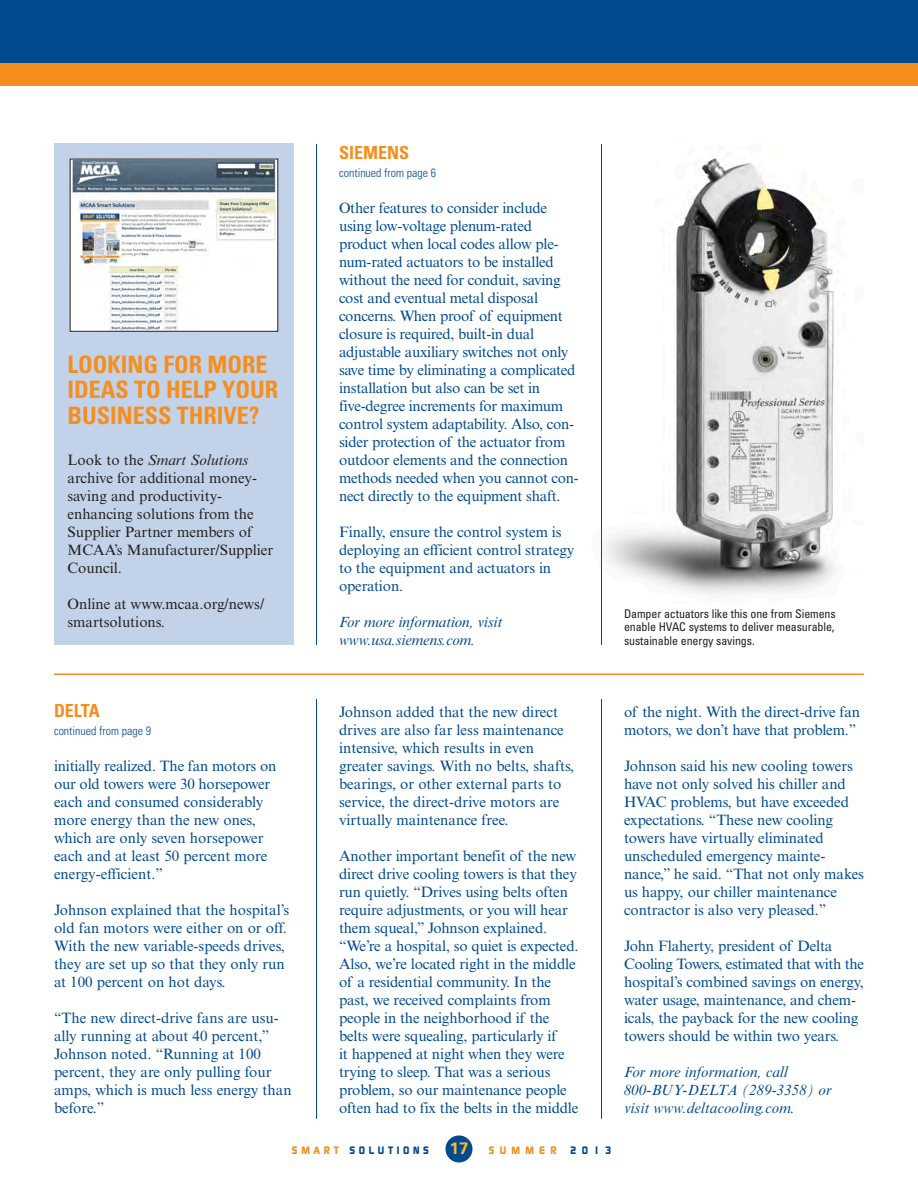
<style>
.page{position:relative;width:918px;height:1188px;background:#fff}
.page>*{position:absolute;margin:0;border:0;box-sizing:border-box;transform-origin:0 0}
.t1{font:700 condensed 24px/25.5px "Univers LT Std";color:#f68e1e}
.t2{font:700 condensed 18px "Univers LT Std";color:#f68e1e}
.t3{font:700 16.5px "Univers LT Std";color:#fdbb2e}
.Body_Text{font:15px/18px "Times New Roman MT Std";letter-spacing:-.01em;color:#004a8d}
.Body_Text-2{font:15px/18px "Times New Roman MT Std";color:#231f20}
.Body_Text_-_Italics{font:italic 15px/18px "Times New Roman MT Std";color:#004a8d}
.captions{font:condensed 12px/13.5px "Univers LT Std";letter-spacing:-.01em;color:#231f20;text-align:justify}
.t4{font:300 condensed 12px "Univers LT Std";color:#004a8d}
.t5{font:700 10.5px "Dicot";letter-spacing:.35em;color:#004a8d}
.t6{font:700 10.5px "Dicot";letter-spacing:.5em;color:#f68e1e}
.s1{font-style:italic}
.s2{color:#f68e1e}
</style>
<div class="page">
<div style="left:0;top:0;width:918px;height:63px;background:#004a8d"></div>
<div style="left:0;top:63px;width:918px;height:22px;background:#f68e1e"></div>
<div style="left:446px;top:1135px;width:26px;height:27px;background:#004a8d;border-radius:50%"></div>
<hr style="left:316px;top:144px;width:1px;height:501px;background:#004a8d">
<hr style="left:316px;top:699px;width:1px;height:420px;background:#004a8d">
<img style="left:602px;top:158px;width:233px;height:436px">
<hr style="left:601px;top:144px;width:1px;height:501px;background:#004a8d">
<hr style="left:601px;top:699px;width:1px;height:420px;background:#004a8d">
<hr style="left:54px;top:673px;width:810px;height:2px;background:#f68e1e">
<div style="left:54px;top:144px;width:240px;height:501px;background:#c2d3e9"></div>
<img style="left:72px;top:161px;width:204px;height:169px">
<p class="t1" style="left:68px;top:351px;width:212px">LOOKING FOR MORE<br>IDEAS TO HELP YOUR<br>BUSINESS THRIVE?</p>
<p class="Body_Text-2" style="left:68px;top:451px;width:207px">Look to the <span class="s1">Smart Solutions </span>archive for additional money&shy;saving and productivity&shy;enhancing solutions from the<br>Supplier Partner members of<br>MCAA’s Manufacturer/Supplier<br>Council.</p>
<p class="Body_Text-2" style="left:68px;top:595px;width:198px">Online at www.mcaa.org/news/ smartsolutions.</p>
<p class="t2" style="left:54px;top:700px;width:47px">DELTA</p>
<p class="t4" style="left:54px;top:724px;width:99px">continued from page 9</p>
<p class="Body_Text" style="left:54px;top:757px;width:224px">initially realized. The fan motors on our old towers were 30 horsepower each and consumed considerably more energy than the new ones, which are only seven horsepower each and at least 50 percent more energy-efficient.”</p>
<p class="Body_Text" style="left:54px;top:901px;width:237px">Johnson explained that the hospital’s old fan motors were either on or off.<br>With the new variable-speeds drives, they are set up so that they only run at 100 percent on hot days.</p>
<p class="Body_Text" style="left:54px;top:1009px;width:239px">“The new direct-drive fans are usu&shy;ally running at about 40 percent,”<br>Johnson noted. “Running at 100 percent, they are only pulling four amps, which is much less energy than before.”</p>
<p class="t2" style="left:339px;top:142px;width:72px">SIEMENS</p>
<p class="t4" style="left:339px;top:166px;width:99px">continued from page 6</p>
<p class="Body_Text" style="left:339px;top:199px;width:241px">Other features to consider include using low-voltage plenum-rated product when local codes allow ple&shy;num-rated actuators to be installed without the need for conduit, saving cost and eventual metal disposal concerns. When proof of equipment closure is required, built-in dual adjustable auxiliary switches not only save time by eliminating a complicated installation but also can be set in five-degree increments for maximum control system adaptability. Also, con&shy;sider protection of the actuator from outdoor elements and the connection methods needed when you cannot con&shy;nect directly to the equipment shaft.</p>
<p class="Body_Text" style="left:339px;top:523px;width:237px">Finally, ensure the control system is deploying an efficient control strategy to the equipment and actuators in operation.</p>
<p class="Body_Text_-_Italics" style="left:339px;top:613px;width:165px">For more information, visit www.usa.siemens.com.</p>
<p class="captions" style="left:624px;top:606px;width:213px">Damper actuators like this one from Siemens enable HVAC systems to deliver measurable, sustainable energy savings.</p>
<p class="Body_Text" style="left:339px;top:703px;width:237px">Johnson added that the new direct drives are also far less maintenance intensive, which results in even greater savings. With no belts, shafts, bearings, or other external parts to service, the direct-drive motors are virtually maintenance free.</p>
<p class="Body_Text" style="left:339px;top:847px;width:241px">Another important benefit of the new direct drive cooling towers is that they run quietly. “Drives using belts often require adjustments, or you will hear them squeal,” Johnson explained. “We’re a hospital, so quiet is expected.<br>Also, we’re located right in the middle of a residential community. In the past, we received complaints from people in the neighborhood if the belts were squealing, particularly if<br>it happened at night when they were trying to sleep. That was a serious problem, so our maintenance people often had to fix the belts in the middle</p>
<p class="Body_Text" style="left:624px;top:703px;width:238px">of the night. With the direct-drive fan motors, we don’t have that problem.”</p>
<p class="Body_Text" style="left:624px;top:757px;width:241px">Johnson said his new cooling towers have not only solved his chiller and HVAC problems, but have exceeded expectations. “These new cooling towers have virtually eliminated unscheduled emergency mainte&shy;nance,” he said. “That not only makes us happy, our chiller maintenance contractor is also very pleased.”</p>
<p class="Body_Text" style="left:624px;top:937px;width:241px">John Flaherty, president of Delta Cooling Towers, estimated that with the hospital’s combined savings on energy, water usage, maintenance, and chem&shy;icals, the payback for the new cooling towers should be within two years.</p>
<p class="Body_Text_-_Italics" style="left:624px;top:1063px;width:209px">For more information, call<br>800-BUY-DELTA (289-3358) or visit www.deltacooling.com.</p>
<p class="t5" style="left:292px;top:1144px;width:139px"><span class="s2">SMART</span> SOLUTIONS</p>
<p class="t3" style="left:450px;top:1138px;width:20px">17</p>
<p class="t6" style="left:489px;top:1144px;width:69px">SUMMER</p>
<p class="t5" style="left:570px;top:1144px;width:43px">2013</p>
</div>
